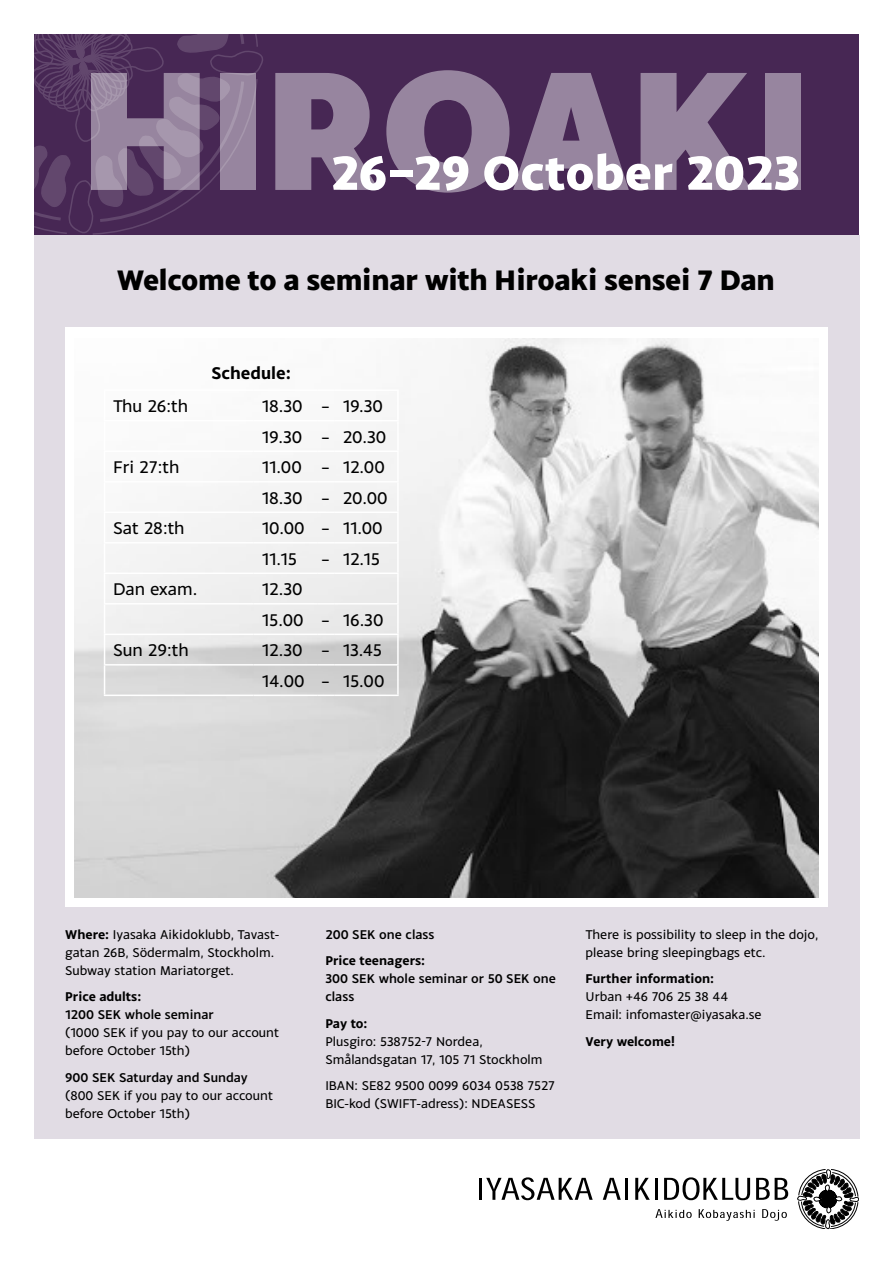
<style>
.page{position:relative;width:893px;height:1263px;background:#fff}
.page>*{position:absolute;margin:0;border:0;box-sizing:border-box;transform-origin:0 0}
.t1{font:800 180px "Monsal Gothic";letter-spacing:-.01em;color:#fff}
.t2{font:800 50.7px "Monsal Gothic";color:#fff}
.t3{font:800 30px "Monsal Gothic";letter-spacing:-.01em;color:#000}
.t4{font:18px/30.5px "Monsal Gothic";color:#000}
.t5{font:700 18px "Monsal Gothic";color:#000}
.t6{font:13.5px/18px "Monsal Gothic";color:#000}
.t7{font:500 13.5px/18px "Monsal Gothic";color:#000}
.t8{font:700 13.5px "Monsal Gothic";color:#000}
.s1{font-weight:700}
</style>
<div class="page">
<div style="left:34px;top:235px;width:825px;height:903px;background:#e1dce4"></div>
<svg style="left:797px;top:1169px;width:62px;height:60px"></svg>
<hr style="left:479px;top:1178px;width:3px;height:22px;background:#000">
<svg style="left:486px;top:1177px;width:107px;height:23px"></svg>
<svg style="left:603px;top:1178px;width:18px;height:22px"></svg>
<hr style="left:625px;top:1178px;width:3px;height:22px;background:#000">
<svg style="left:635px;top:1178px;width:15px;height:22px"></svg>
<hr style="left:655px;top:1178px;width:3px;height:22px;background:#000">
<svg style="left:664px;top:1177px;width:86px;height:23px"></svg>
<svg style="left:756px;top:1178px;width:32px;height:22px"></svg>
<svg style="left:655px;top:1209px;width:37px;height:9px"></svg>
<svg style="left:699px;top:1209px;width:56px;height:12px"></svg>
<svg style="left:762px;top:1209px;width:25px;height:12px"></svg>
<div style="left:34px;top:34px;width:825px;height:201px;background:#472754"></div>
<div style="left:65px;top:327px;width:763px;height:580px;background:#fff"></div>
<img style="left:74px;top:338px;width:744px;height:560px">
<svg style="left:34px;top:34px;width:229px;height:201px"></svg>
<hr style="left:104px;top:389px;width:149px;height:2px;background:#fff">
<hr style="left:253px;top:389px;width:64px;height:2px;background:#fff">
<svg style="left:317px;top:389px;width:17px;height:2px"></svg>
<hr style="left:334px;top:389px;width:65px;height:2px;background:#fff">
<hr style="left:397px;top:391px;width:2px;height:29px;background:#fff">
<hr style="left:104px;top:420px;width:149px;height:1px;background:#fff">
<hr style="left:253px;top:420px;width:64px;height:1px;background:#fff">
<svg style="left:317px;top:420px;width:17px;height:1px"></svg>
<hr style="left:334px;top:420px;width:65px;height:1px;background:#fff">
<hr style="left:397px;top:421px;width:2px;height:29px;background:#fff">
<hr style="left:104px;top:450px;width:149px;height:2px;background:#fff">
<hr style="left:253px;top:450px;width:64px;height:2px;background:#fff">
<svg style="left:317px;top:450px;width:17px;height:2px"></svg>
<hr style="left:334px;top:450px;width:65px;height:2px;background:#fff">
<hr style="left:397px;top:452px;width:2px;height:29px;background:#fff">
<hr style="left:104px;top:481px;width:149px;height:1px;background:#fff">
<hr style="left:253px;top:481px;width:64px;height:1px;background:#fff">
<svg style="left:317px;top:481px;width:17px;height:1px"></svg>
<hr style="left:334px;top:481px;width:65px;height:1px;background:#fff">
<hr style="left:397px;top:482px;width:2px;height:29px;background:#fff">
<hr style="left:104px;top:511px;width:149px;height:2px;background:#fff">
<hr style="left:253px;top:511px;width:64px;height:2px;background:#fff">
<svg style="left:317px;top:511px;width:17px;height:2px"></svg>
<hr style="left:334px;top:511px;width:65px;height:2px;background:#fff">
<hr style="left:397px;top:513px;width:2px;height:29px;background:#fff">
<hr style="left:104px;top:542px;width:149px;height:1px;background:#fff">
<hr style="left:253px;top:542px;width:64px;height:1px;background:#fff">
<svg style="left:317px;top:542px;width:17px;height:1px"></svg>
<hr style="left:334px;top:542px;width:65px;height:1px;background:#fff">
<hr style="left:397px;top:543px;width:2px;height:29px;background:#fff">
<hr style="left:104px;top:572px;width:149px;height:2px;background:#fff">
<hr style="left:253px;top:572px;width:64px;height:2px;background:#fff">
<svg style="left:317px;top:572px;width:17px;height:2px"></svg>
<hr style="left:334px;top:572px;width:65px;height:2px;background:#fff">
<hr style="left:397px;top:574px;width:2px;height:29px;background:#fff">
<hr style="left:104px;top:603px;width:149px;height:1px;background:#fff">
<hr style="left:253px;top:603px;width:64px;height:1px;background:#fff">
<svg style="left:317px;top:603px;width:17px;height:1px"></svg>
<hr style="left:334px;top:603px;width:65px;height:1px;background:#fff">
<hr style="left:397px;top:604px;width:2px;height:29px;background:#fff">
<hr style="left:104px;top:633px;width:149px;height:2px;background:#fff">
<svg style="left:104px;top:391px;width:1px;height:273px"></svg>
<hr style="left:253px;top:633px;width:64px;height:2px;background:#fff">
<svg style="left:317px;top:633px;width:17px;height:2px"></svg>
<hr style="left:334px;top:633px;width:65px;height:2px;background:#fff">
<hr style="left:397px;top:635px;width:2px;height:29px;background:#fff">
<hr style="left:104px;top:664px;width:149px;height:1px;background:#fff">
<hr style="left:104px;top:665px;width:1px;height:30px;background:#fff">
<hr style="left:253px;top:664px;width:64px;height:1px;background:#fff">
<svg style="left:317px;top:664px;width:17px;height:1px"></svg>
<hr style="left:334px;top:664px;width:65px;height:1px;background:#fff">
<hr style="left:397px;top:665px;width:2px;height:30px;background:#fff">
<hr style="left:104px;top:695px;width:149px;height:1px;background:#fff">
<hr style="left:253px;top:695px;width:64px;height:1px;background:#fff">
<svg style="left:317px;top:695px;width:17px;height:1px"></svg>
<hr style="left:334px;top:695px;width:65px;height:1px;background:#fff">
<h1 class="t1" style="left:80px;top:6px;width:733px">HIROAKI</h1>
<h2 class="t2" style="left:331px;top:139px;width:471px">26–29 October 2023</h2>
<h3 class="t3" style="left:117px;top:260px;width:659px">Welcome to a seminar with Hiroaki sensei 7 Dan</h3>
<h3 class="t5" style="left:211px;top:361px;width:81px">Schedule:</h3>
<h3 class="t4" style="left:113px;top:390px;width:77px">Thu 26:th</h3>
<h3 class="t4" style="left:262px;top:390px;width:126px">18.30 – 19.30<br>19.30 – 20.30</h3>
<h3 class="t4" style="left:113px;top:451px;width:68px">Fri 27:th</h3>
<h3 class="t4" style="left:262px;top:451px;width:127px">11.00 – 12.00<br>18.30 – 20.00</h3>
<h3 class="t4" style="left:113px;top:512px;width:73px">Sat 28:th</h3>
<h3 class="t4" style="left:262px;top:512px;width:122px">10.00 – 11.00<br>11.15</h3>
<h3 class="t4" style="left:322px;top:543px;width:60px">– 12.15</h3>
<h3 class="t4" style="left:113px;top:574px;width:86px">Dan exam.</h3>
<h3 class="t4" style="left:262px;top:574px;width:123px">12.30<br>15.00 – 16.30</h3>
<h3 class="t4" style="left:113px;top:635px;width:77px">Sun 29:th</h3>
<h3 class="t4" style="left:262px;top:635px;width:124px">12.30 – 13.45<br>14.00 – 15.00</h3>
<p class="t6" style="left:65px;top:925px;width:216px"><span class="s1">Where:</span> Iyasaka Aikidoklubb, Tavast&shy;gatan 26B, Södermalm, Stockholm.<br>Subway station Mariatorget.</p>
<p class="t8" style="left:65px;top:988px;width:78px">Price adults:</p>
<p class="t7" style="left:65px;top:1005px;width:150px">1200 SEK whole seminar</p>
<p class="t6" style="left:65px;top:1023px;width:215px">(1000 SEK if you pay to our account before October 15th)</p>
<p class="t7" style="left:65px;top:1068px;width:184px">900 SEK Saturday and Sunday</p>
<p class="t6" style="left:65px;top:1086px;width:209px">(800 SEK if you pay to our account before October 15th)</p>
<p class="t7" style="left:325px;top:925px;width:111px">200 SEK one class</p>
<p class="t8" style="left:325px;top:952px;width:101px">Price teenagers:</p>
<p class="t7" style="left:325px;top:969px;width:232px">300 SEK whole seminar or 50 SEK one class</p>
<p class="t8" style="left:325px;top:1014px;width:44px">Pay to:</p>
<p class="t6" style="left:325px;top:1032px;width:219px">Plusgiro: 538752-7 Nordea,<br>Smålandsgatan 17, 105 71 Stockholm</p>
<p class="t6" style="left:325px;top:1076px;width:231px">IBAN: SE82 9500 0099 6034 0538 7527<br>BIC-kod (SWIFT-adress): NDEASESS</p>
<p class="t6" style="left:586px;top:925px;width:234px">There is possibility to sleep in the dojo, please bring sleepingbags etc.</p>
<p class="t8" style="left:586px;top:970px;width:130px">Further information:</p>
<p class="t6" style="left:586px;top:987px;width:177px">Urban +46 706 25 38 44<br>Email: infomaster@iyasaka.se</p>
<p class="t8" style="left:586px;top:1032px;width:91px">Very welcome!</p>
</div>
